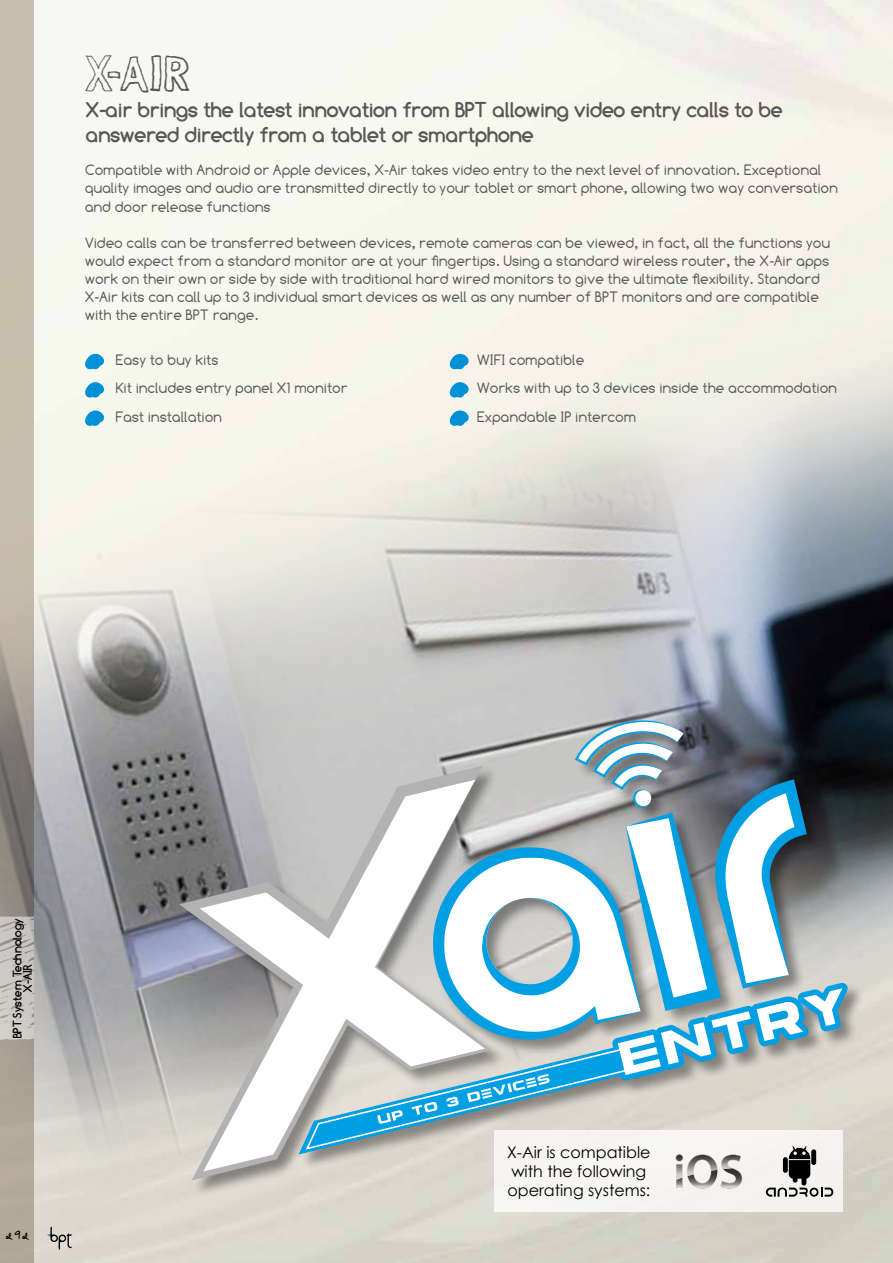
<style>
.page{position:relative;width:893px;height:1263px;background:#fff}
.page>*{position:absolute;margin:0;border:0;box-sizing:border-box;transform-origin:0 0}
.t1{font:45px "Manovel";color:#575756}
.t2{font:700 21px/25.5px "Comfortaa";color:#575756}
.t3{font:15.9px/19px "Century Gothic";color:#000}
.t4{font:15px/18px "Comfortaa";color:#575756}
.t5{font:13.5px "JIMMY1";color:#000}
.t6{font:700 12px/10.5px "Comfortaa";color:#000;text-align:center}
</style>
<div class="page">
<img style="left:34px;top:253px;width:859px;height:1010px">
<div style="left:494px;top:1130px;width:349px;height:82px;background:#f4f3f1"></div>
<svg style="left:76px;top:353px;width:44px;height:82px;background:#c8e4e8"></svg>
<svg style="left:440px;top:353px;width:45px;height:82px;background:#cae1e6"></svg>
<div style="left:180px;top:720px;width:685px;height:477px;background:#000;opacity:.4"></div>
<svg style="left:179px;top:765px;width:120px;height:415px"></svg>
<svg style="left:299px;top:720px;width:554px;height:476px"></svg>
<svg style="left:47px;top:1226px;width:25px;height:24px"></svg>
<svg style="left:0;top:0;width:34px;height:1263px;background:#b3ac9d"></svg>
<svg style="left:0;top:917px;width:34px;height:123px;background:#c5c2bd"></svg>
<h1 class="t1" style="left:86px;top:43px;width:104px">X-AIR</h1>
<h2 class="t2" style="left:86px;top:97px;width:698px">X-air brings the latest innovation from BPT allowing video entry calls to be answered directly from a tablet or smartphone</h2>
<p class="t4" style="left:85px;top:161px;width:755px">Compatible with Android or Apple devices, X-Air takes video entry to the next level of innovation. Exceptional quality images and audio are transmitted directly to your tablet or smart phone, allowing two way conversation and door release functions</p>
<p class="t4" style="left:85px;top:233px;width:747px">Video calls can be transferred between devices, remote cameras can be viewed, in fact, all the functions you would expect from a standard monitor are at your fingertips. Using a standard wireless router, the X-Air apps work on their own or side by side with traditional hard wired monitors to give the ultimate flexibility. Standard X-Air kits can call up to 3 individual smart devices as well as any number of BPT monitors and are compatible with the entire BPT range.</p>
<p class="t4" style="left:477px;top:345px;width:362px;line-height:28.5px">WIFI compatible<br>Works with up to 3 devices inside the accommodation<br>Expandable IP intercom</p>
<p class="t4" style="left:116px;top:345px;width:234px;line-height:28.5px">Easy to buy kits<br>Kit includes entry panel X1 monitor<br>Fast installation</p>
<p class="t6" style="left:12px;top:1038px;width:122px;rotate:-90deg">BPT System Technology<br>X-AIR</p>
<p class="t5" style="left:5px;top:1226px;width:26px">292</p>
<p class="t3" style="left:507px;top:1143px;width:145px">X-Air is compatible with the following operating systems:</p>
</div>
